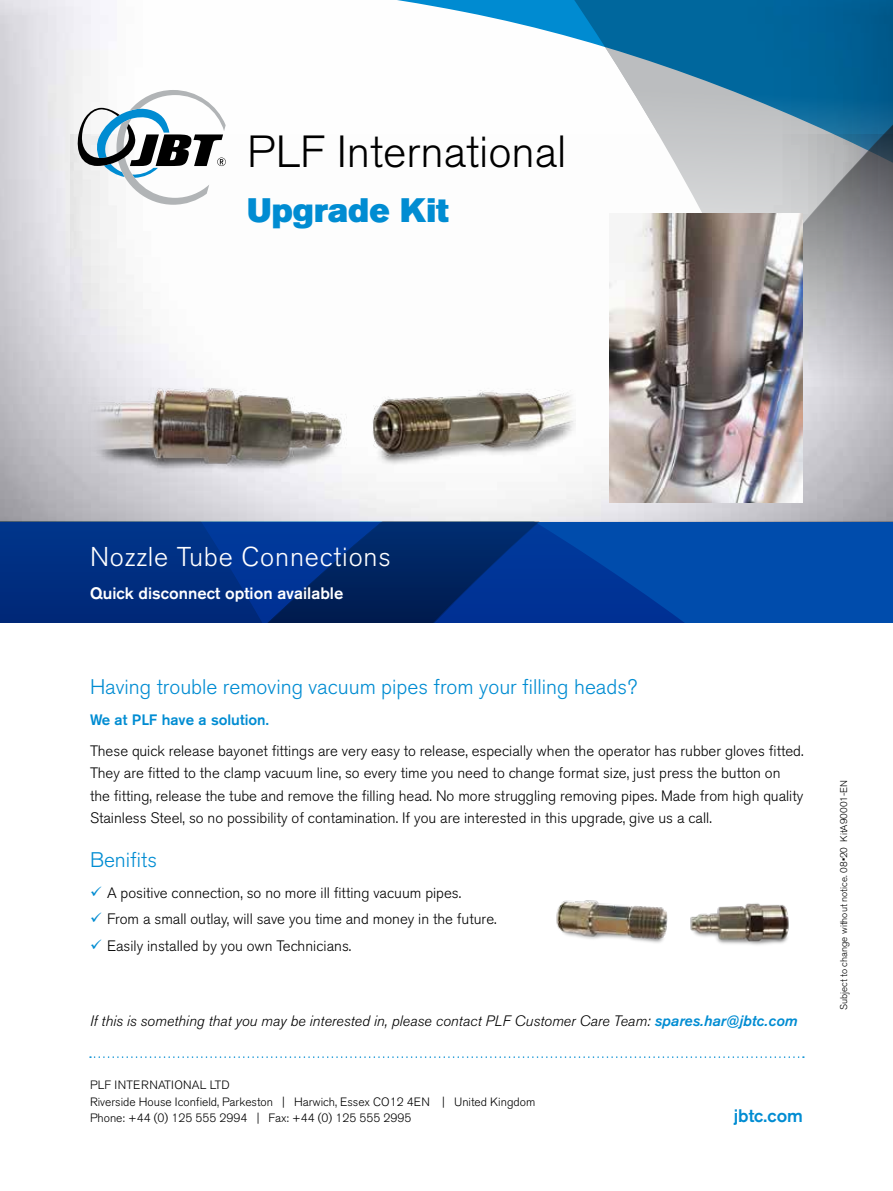
<style>
.page{position:relative;width:893px;height:1191px;background:#fff}
.page>*{position:absolute;margin:0;border:0;box-sizing:border-box;transform-origin:0 0}
.t1{font:300 44.7px "Akzidenz Grotesk Pro";color:#000}
.t2{font:33.6px "Akzidenz Grotesk Pro Super";letter-spacing:.005em;color:#008cd2}
.t3{font:300 27px "Akzidenz Grotesk Pro";letter-spacing:.03em;color:#fff}
.t4{font:300 21px "Akzidenz Grotesk Pro";color:#008cd2}
.t5{font:500 18px "Akzidenz Grotesk Pro";color:#008cd2}
.t6{font:500 16.5px "Akzidenz Grotesk Pro";color:#fff}
.t7{font:300 15px/22.5px "Akzidenz Grotesk Pro";color:#000}
.t8{font:italic 300 15px "Akzidenz Grotesk Pro";color:#000}
.t9{font:500 15px "Akzidenz Grotesk Pro";color:#008cd2}
.t10{font:300 12px/16.5px "Akzidenz Grotesk Pro";color:#000}
.t11{font:300 9.75px "Akzidenz Grotesk Pro";color:#000}
.s1{font-weight:500;color:#008cd2}
</style>
<div class="page">
<img style="left:0;top:0;width:893px;height:522px">
<svg style="left:71px;top:0;width:822px;height:487px"></svg>
<img style="left:36px;top:277px;width:539px;height:229px">
<img style="left:610px;top:213px;width:192px;height:289px">
<img style="left:556px;top:900px;width:233px;height:45px">
<svg style="left:78px;top:90px;width:148px;height:115px"></svg>
<svg style="left:90px;top:1056px;width:714px;height:2px"></svg>
<svg style="left:0;top:522px;width:893px;height:100px;background:#00378d"></svg>
<h1 class="t1" style="left:247px;top:122px;width:321px">PLF International</h1>
<h2 class="t2" style="left:247px;top:189px;width:203px">Upgrade Kit</h2>
<h3 class="t3" style="left:90px;top:538px;width:302px">Nozzle Tube Connections</h3>
<p class="t6" style="left:90px;top:582px;width:255px">Quick disconnect option available</p>
<h3 class="t4" style="left:90px;top:673px;width:549px">Having trouble removing vacuum pipes from your filling heads?</h3>
<p class="t9" style="left:90px;top:710px;width:180px">We at PLF have a solution.</p>
<p class="t7" style="left:90px;top:739px;width:715px">These quick release bayonet fittings are very easy to release, especially when the operator has rubber gloves fitted.<br>They are fitted to the clamp vacuum line, so every time you need to change format size, just press the button on the fitting, release the tube and remove the filling head. No more struggling removing pipes. Made from high quality Stainless Steel, so no possibility of contamination. If you are interested in this upgrade, give us a call.</p>
<h3 class="t4" style="left:90px;top:846px;width:68px">Benifits</h3>
<p class="t7" style="left:107px;top:879px;width:391px;line-height:26.5px">A positive connection, so no more ill fitting vacuum pipes.<br>From a small outlay, will save you time and money in the future.<br>Easily installed by you own Technicians.</p>
<p class="t8" style="left:90px;top:1010px;width:709px">If this is something that you may be interested in, please contact PLF Customer Care Team: <span class="s1">spares.har@jbtc.com</span></p>
<p class="t10" style="left:90px;top:1077px;width:447px">PLF INTERNATIONAL LTD<br>Riverside House Iconfield, Parkeston | Harwich, Essex CO12 4EN | United Kingdom<br>Phone: +44 (0) 125 555 2994 | Fax: +44 (0) 125 555 2995</p>
<p class="t5" style="left:734px;top:1104px;width:71px">jbtc.com</p>
<p class="t11" style="left:837px;top:1010px;width:232px;rotate:-90deg">Subject to change without notice. 08•20 KitA90001-EN</p>
</div>
